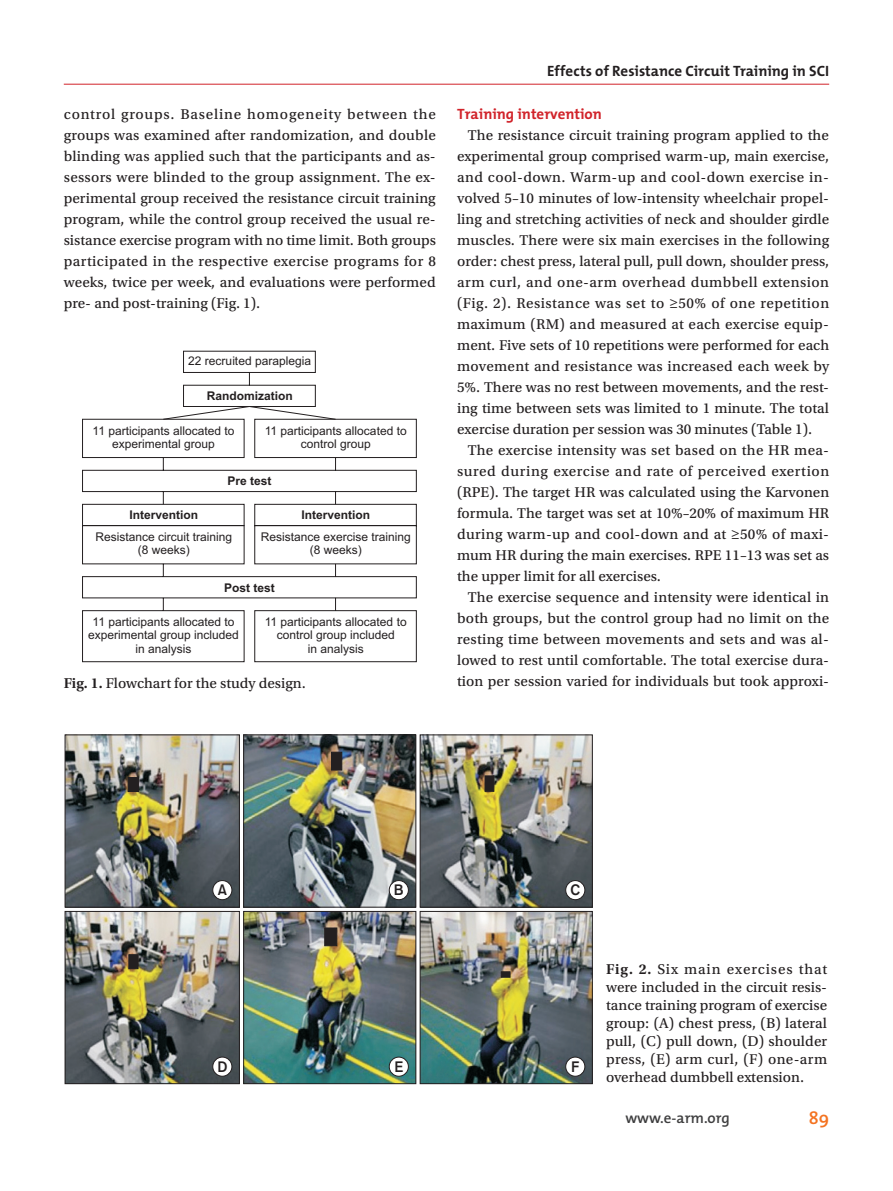
<style>
.page{position:relative;width:893px;height:1191px;background:#fff}
.page>*{position:absolute;margin:0;border:0;box-sizing:border-box;transform-origin:0 0}
.t1{font:600 18px "The Mix";color:#f47321}
.바탕글{font:15px/21px "Utopia Std Capt";color:#231f20;text-align:justify}
.그림{font:15px/18px "Utopia Std Capt";color:#231f20;text-align:justify}
.t2{font:700 15px "The Mix";color:#231f20}
._1{font:700 15px "The Mix";color:#d1232a}
.t3{font:600 15px "The Mix";color:#3e3e3f}
.t4{font:15px "Gothic 725 BT Bold A";color:#231f20}
.t5{font:12px/13.4px "Arial";color:#231f20;text-align:center}
.t6{font:700 12px "Arial";color:#231f20}
.s1{font-weight:700}
.s2{font-family:"Utopia Std";font-weight:600}
</style>
<div class="page">
<hr style="left:64px;top:84px;width:765px;height:1px;background:#d1232a">
<svg style="left:82px;top:565px;width:335px;height:97px"></svg>
<svg style="left:82px;top:350px;width:335px;height:215px"></svg>
<img style="left:65px;top:734px;width:528px;height:350px">
<div style="left:128px;top:777px;width:11px;height:14px;background:#231f20"></div>
<div style="left:331px;top:752px;width:11px;height:18px;background:#231f20"></div>
<div style="left:485px;top:775px;width:9px;height:16px;background:#231f20;border:1px solid #231f20"></div>
<svg style="left:501px;top:971px;width:9px;height:6px"></svg>
<div style="left:325px;top:927px;width:12px;height:19px;background:#231f20;border:1px solid #231f20"></div>
<div style="left:129px;top:954px;width:9px;height:15px;background:#231f20;border:1px solid #231f20"></div>
<p class="t2" style="left:547px;top:59px;width:284px">Effects of Resistance Circuit Training in SCI</p>
<p class="바탕글" style="left:64px;top:104px;width:374px">control groups. Baseline homogeneity between the groups was examined after randomization, and double blinding was applied such that the participants and as&shy;sessors were blinded to the group assignment. The ex&shy;perimental group received the resistance circuit training program, while the control group received the usual re&shy;sistance exercise program with no time limit. Both groups participated in the respective exercise programs for 8 weeks, twice per week, and evaluations were performed pre- and post-training (Fig. 1).</p>
<p class="_1" style="left:457px;top:101px;width:146px">Training intervention</p>
<p class="바탕글" style="left:457px;top:125px;width:374px;text-indent:11px">The resistance circuit training program applied to the experimental group comprised warm-up, main exercise, and cool-down. Warm-up and cool-down exercise in&shy;volved 5–10 minutes of low-intensity wheelchair propel&shy;ling and stretching activities of neck and shoulder girdle muscles. There were six main exercises in the following order: chest press, lateral pull, pull down, shoulder press, arm curl, and one-arm overhead dumbbell extension (Fig. 2). Resistance was set to ≥50% of one repetition maximum (RM) and measured at each exercise equip&shy;ment. Five sets of 10 repetitions were performed for each movement and resistance was increased each week by 5%. There was no rest between movements, and the rest&shy;ing time between sets was limited to 1 minute. The total exercise duration per session was 30 minutes (Table 1).</p>
<p class="바탕글" style="left:457px;top:440px;width:374px;text-indent:11px">The exercise intensity was set based on the HR mea&shy;sured during exercise and rate of perceived exertion (RPE). The target HR was calculated using the Karvonen formula. The target was set at 10%–20% of maximum HR during warm-up and cool-down and at ≥50% of maxi&shy;mum HR during the main exercises. RPE 11–13 was set as the upper limit for all exercises.</p>
<p class="바탕글" style="left:457px;top:587px;width:374px;text-indent:11px">The exercise sequence and intensity were identical in both groups, but the control group had no limit on the resting time between movements and sets and was al&shy;lowed to rest until comfortable. The total exercise dura&shy;tion per session varied for individuals but took approxi-</p>
<p class="t5" style="left:188px;top:355px;width:124px">22 recruited paraplegia</p>
<p class="t6" style="left:207px;top:391px;width:88px">Randomization</p>
<p class="t5" style="left:93px;top:425px;width:143px">11 participants allocated to experimental group</p>
<p class="t6" style="left:227px;top:476px;width:46px">Pre test</p>
<p class="t5" style="left:95px;top:505px;width:138px;line-height:21.9px"><span class="s1">Intervention<br></span>Resistance circuit training</p>
<p class="t5" style="left:138px;top:544px;width:54px">(8 weeks)</p>
<p class="t6" style="left:224px;top:583px;width:52px">Post test</p>
<p class="t5" style="left:88px;top:616px;width:152px">11 participants allocated to experimental group included in analysis</p>
<p class="t5" style="left:265px;top:616px;width:143px">11 participants allocated to control group included<br>in analysis</p>
<p class="t5" style="left:265px;top:425px;width:143px">11 participants allocated to control group</p>
<p class="t6" style="left:302px;top:510px;width:70px">Intervention</p>
<p class="t5" style="left:261px;top:531px;width:152px">Resistance exercise training (8 weeks)</p>
<p class="그림" style="left:64px;top:675px;width:244px"><span class="s2">Fig. 1.</span> Flowchart for the study design.</p>
<p class="t4" style="left:218px;top:881px;width:11px">A</p>
<p class="t4" style="left:394px;top:881px;width:11px">B</p>
<p class="t4" style="left:570px;top:881px;width:11px">C</p>
<p class="t4" style="left:217px;top:1058px;width:12px">D</p>
<p class="t4" style="left:394px;top:1058px;width:11px">E</p>
<p class="t4" style="left:571px;top:1058px;width:10px">F</p>
<p class="그림" style="left:606px;top:960px;width:223px"><span class="s2">Fig. 2.</span> Six main exercises that were included in the circuit resis&shy;tance training program of exercise group: (A) chest press, (B) lateral pull, (C) pull down, (D) shoulder press, (E) arm curl, (F) one-arm overhead dumbbell extension.</p>
<p class="t3" style="left:625px;top:1105px;width:106px">www.e-arm.org</p>
<p class="t1" style="left:809px;top:1102px;width:22px">89</p>
</div>
